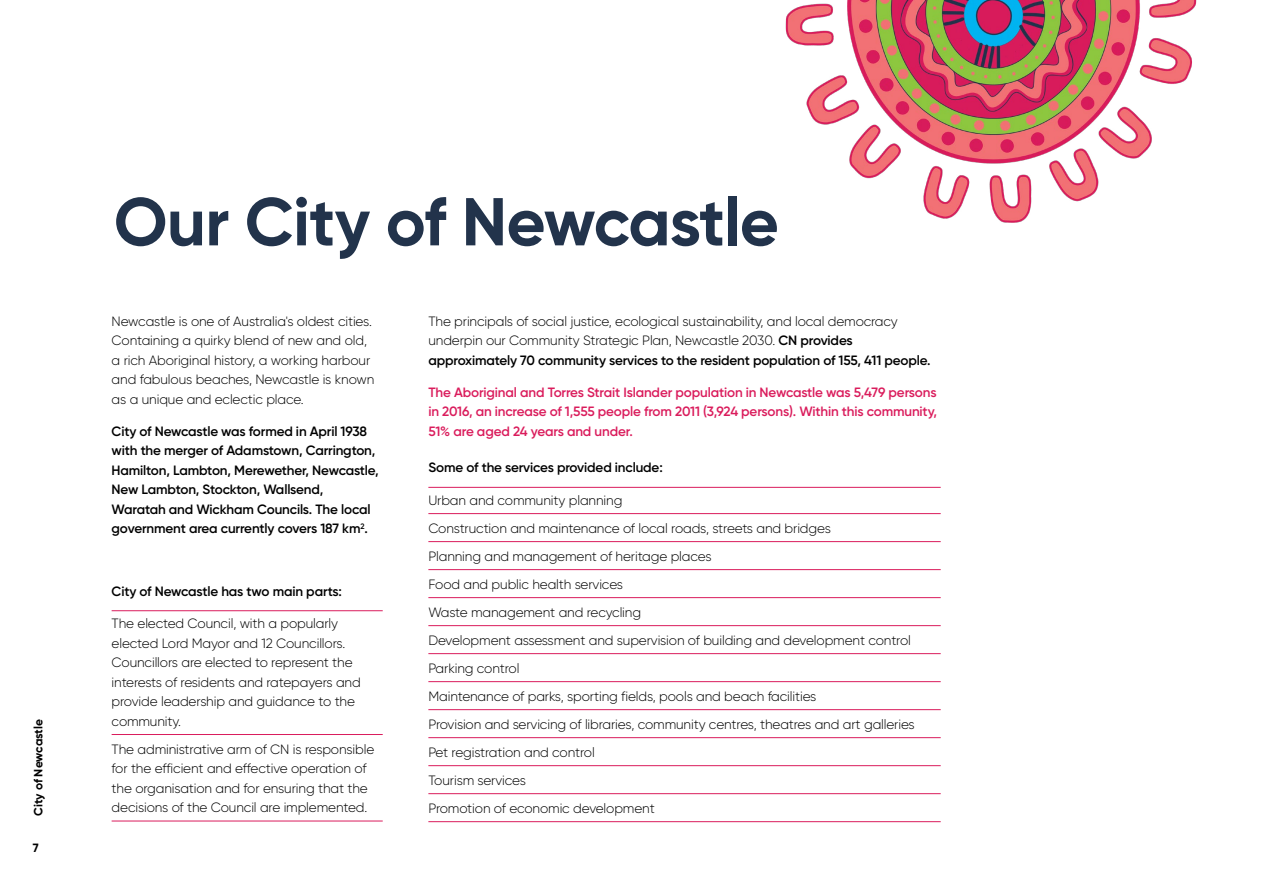
<style>
.page{position:relative;width:1263px;height:893px;background:#fff}
.page>*{position:absolute;margin:0;border:0;box-sizing:border-box;transform-origin:0 0}
.t1{font:700 67.5px "Gilroy";letter-spacing:-.01em;color:#22334b}
.t2{font:300 13.5px/19.5px "Gilroy";letter-spacing:-.01em;color:#000}
.t3{font:600 13.5px/19.5px "Gilroy";letter-spacing:-.01em;color:#000}
.t4{font:600 13.5px/19.5px "Gilroy";letter-spacing:-.01em;color:#da1c5c;text-align:justify}
.t5{font:700 12px "Gilroy";letter-spacing:-.005em;color:#000}
.s1{font-weight:600}
</style>
<div class="page">
<hr style="left:112px;top:610px;width:271px;height:1px;background:#da1c5c">
<hr style="left:112px;top:734px;width:271px;height:1px;background:#da1c5c">
<hr style="left:112px;top:821px;width:271px;height:1px;background:#da1c5c">
<hr style="left:428px;top:487px;width:513px;height:1px;background:#da1c5c">
<hr style="left:428px;top:513px;width:513px;height:1px;background:#da1c5c">
<hr style="left:428px;top:541px;width:513px;height:1px;background:#da1c5c">
<hr style="left:428px;top:569px;width:513px;height:1px;background:#da1c5c">
<hr style="left:428px;top:597px;width:513px;height:1px;background:#da1c5c">
<hr style="left:428px;top:625px;width:513px;height:1px;background:#da1c5c">
<hr style="left:428px;top:653px;width:513px;height:1px;background:#da1c5c">
<hr style="left:428px;top:681px;width:513px;height:1px;background:#da1c5c">
<hr style="left:428px;top:709px;width:513px;height:1px;background:#da1c5c">
<hr style="left:428px;top:737px;width:513px;height:1px;background:#da1c5c">
<hr style="left:428px;top:765px;width:513px;height:1px;background:#da1c5c">
<hr style="left:428px;top:793px;width:513px;height:1px;background:#da1c5c">
<hr style="left:428px;top:821px;width:513px;height:1px;background:#da1c5c">
<img style="left:785px;top:0;width:412px;height:223px">
<p class="t5" style="left:31px;top:816px;width:98px;rotate:-90deg">City of Newcastle</p>
<p class="t5" style="left:33px;top:840px;width:7px">7</p>
<h1 class="t1" style="left:114px;top:180px;width:667px">Our City of Newcastle</h1>
<p class="t2" style="left:112px;top:311px;width:264px">Newcastle is one of Australia's oldest cities.<br>Containing a quirky blend of new and old, a rich Aboriginal history, a working harbour and fabulous beaches, Newcastle is known as a unique and eclectic place.</p>
<p class="t3" style="left:112px;top:421px;width:268px">City of Newcastle was formed in April 1938 with the merger of Adamstown, Carrington, Hamilton, Lambton, Merewether, Newcastle, New Lambton, Stockton, Wallsend, Waratah and Wickham Councils. The local government area currently covers 187 km<sup>2</sup>.</p>
<p class="t3" style="left:112px;top:581px;width:232px">City of Newcastle has two main parts:</p>
<p class="t2" style="left:112px;top:613px;width:251px">The elected Council, with a popularly elected Lord Mayor and 12 Councillors.<br>Councillors are elected to represent the interests of residents and ratepayers and provide leadership and guidance to the community.</p>
<p class="t2" style="left:112px;top:739px;width:264px">The administrative arm of CN is responsible for the efficient and effective operation of the organisation and for ensuring that the decisions of the Council are implemented.</p>
<p class="t2" style="left:428px;top:311px;width:504px">The principals of social justice, ecological sustainability, and local democracy underpin our Community Strategic Plan, Newcastle 2030. <span class="s1">CN provides approximately 70 community services to the resident population of 155, 411 people.</span></p>
<p class="t4" style="left:428px;top:382px;width:510px">The Aboriginal and Torres Strait Islander population in Newcastle was 5,479 persons in 2016, an increase of 1,555 people from 2011 (3,924 persons). Within this community, 51% are aged 24 years and under.</p>
<p class="t3" style="left:428px;top:458px;width:236px">Some of the services provided include:</p>
<p class="t2" style="left:428px;top:486px;width:488px;line-height:28px">Urban and community planning<br>Construction and maintenance of local roads, streets and bridges<br>Planning and management of heritage places<br>Food and public health services<br>Waste management and recycling<br>Development assessment and supervision of building and development control Parking control<br>Maintenance of parks, sporting fields, pools and beach facilities<br>Provision and servicing of libraries, community centres, theatres and art galleries Pet registration and control<br>Tourism services<br>Promotion of economic development</p>
</div>
